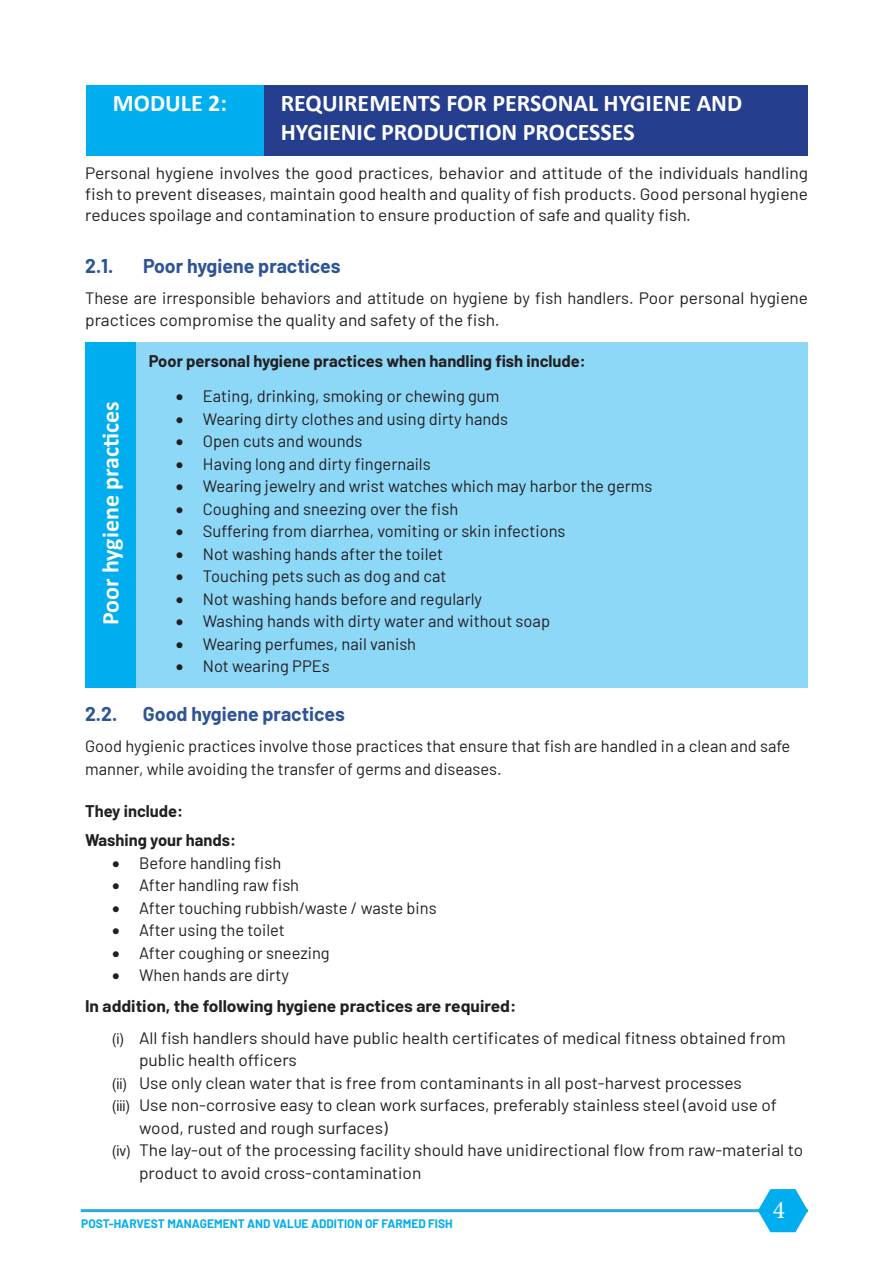
<style>
.page{position:relative;width:893px;height:1263px;background:#fff}
.page>*{position:absolute;margin:0;border:0;box-sizing:border-box;transform-origin:0 0}
.t1{font:25.5px "Minion Pro";color:#fff}
.Heading_1{font:700 24px/28.8px "Calibri";color:#fff}
.Heading_1-2{font:700 19.5px "Barlow";color:#2f5496}
.List_Paragraph{font:16.5px/22.5px "Barlow";color:#231f20}
.List_Paragraph-2{font:16.5px/22.5px "Barlow";color:#231f20;scale:1.05 1}
.t2{font:700 16.5px "Barlow";color:#231f20}
.t3{font:700 16.5px "Barlow";color:#231f20;scale:1.05 1}
.t4{font:700 12px "Barlow";color:#00aeef}
.s1{font-family:"Microsoft Sans Serif";font-size:15px}
</style>
<div class="page">
<hr style="left:81px;top:1209px;width:727px;height:3px;background:#29abe2">
<svg style="left:758px;top:1189px;width:50px;height:43px"></svg>
<div style="left:136px;top:343px;width:672px;height:345px;background:#8dd7f7"></div>
<div style="left:264px;top:85px;width:544px;height:70px;background:#253f8e"></div>
<div style="left:86px;top:85px;width:178px;height:70px;background:#00aeef"></div>
<div style="left:85px;top:343px;width:51px;height:345px;background:#00aeef"></div>
<p class="Heading_1" style="left:113px;top:89px;width:116px">MODULE 2:</p>
<p class="Heading_1" style="left:281px;top:89px;width:463px">REQUIREMENTS FOR PERSONAL HYGIENE AND<br>HYGIENIC PRODUCTION PROCESSES</p>
<p class="List_Paragraph-2" style="left:85px;top:161px;width:690px;line-height:21px;text-align:justify">Personal hygiene involves the good practices, behavior and attitude of the individuals handling fish to prevent diseases, maintain good health and quality of fish products. Good personal hygiene reduces spoilage and contamination to ensure production of safe and quality fish.</p>
<p class="Heading_1-2" style="left:85px;top:252px;width:30px">2.1.</p>
<p class="Heading_1-2" style="left:143px;top:252px;width:199px">Poor hygiene practices</p>
<p class="List_Paragraph" style="left:85px;top:285px;width:724px">These are irresponsible behaviors and attitude on hygiene by fish handlers. Poor personal hygiene practices compromise the quality and safety of the fish.</p>
<p class="Heading_1" style="left:96px;top:625px;width:225px;rotate:-90deg">Poor hygiene practices</p>
<p class="t2" style="left:149px;top:349px;width:439px">Poor personal hygiene practices when handling fish include:</p>
<p class="List_Paragraph" style="left:176px;top:383px;width:325px">• Eating, drinking, smoking or chewing gum</p>
<p class="List_Paragraph" style="left:176px;top:406px;width:334px">• Wearing dirty clothes and using dirty hands</p>
<p class="List_Paragraph" style="left:176px;top:428px;width:188px">• Open cuts and wounds</p>
<p class="List_Paragraph" style="left:176px;top:451px;width:256px">• Having long and dirty fingernails</p>
<p class="List_Paragraph" style="left:176px;top:473px;width:478px">• Wearing jewelry and wrist watches which may harbor the germs</p>
<p class="List_Paragraph" style="left:176px;top:496px;width:284px">• Coughing and sneezing over the fish</p>
<p class="List_Paragraph" style="left:176px;top:518px;width:391px">• Suffering from diarrhea, vomiting or skin infections</p>
<p class="List_Paragraph" style="left:176px;top:541px;width:269px">• Not washing hands after the toilet</p>
<p class="List_Paragraph" style="left:176px;top:563px;width:272px">• Touching pets such as dog and cat</p>
<p class="List_Paragraph" style="left:176px;top:586px;width:308px">• Not washing hands before and regularly</p>
<p class="List_Paragraph" style="left:176px;top:608px;width:376px">• Washing hands with dirty water and without soap</p>
<p class="List_Paragraph" style="left:176px;top:631px;width:242px">• Wearing perfumes, nail vanish</p>
<p class="List_Paragraph" style="left:176px;top:653px;width:155px">• Not wearing PPEs</p>
<p class="Heading_1-2" style="left:85px;top:700px;width:34px">2.2.</p>
<p class="Heading_1-2" style="left:143px;top:700px;width:203px">Good hygiene practices</p>
<p class="List_Paragraph" style="left:85px;top:734px;width:707px">Good hygienic practices involve those practices that ensure that fish are handled in a clean and safe manner, while avoiding the transfer of germs and diseases.</p>
<p class="t2" style="left:85px;top:798px;width:100px">They include:</p>
<p class="t2" style="left:85px;top:828px;width:153px">Washing your hands:</p>
<p class="List_Paragraph" style="left:112px;top:850px;width:171px">• Before handling fish</p>
<p class="List_Paragraph" style="left:112px;top:873px;width:189px">• After handling raw fish</p>
<p class="List_Paragraph" style="left:112px;top:895px;width:326px">• After touching rubbish/waste / waste bins</p>
<p class="List_Paragraph" style="left:112px;top:918px;width:174px">• After using the toilet</p>
<p class="List_Paragraph" style="left:112px;top:940px;width:219px">• After coughing or sneezing</p>
<p class="List_Paragraph" style="left:112px;top:963px;width:179px">• When hands are dirty</p>
<p class="t3" style="left:85px;top:994px;width:412px">In addition, the following hygiene practices are required:</p>
<p class="List_Paragraph-2" style="left:139px;top:1025px;width:617px;text-indent:-27px"><span class="s1">(i)</span> All fish handlers should have public health certificates of medical fitness obtained from public health officers</p>
<p class="List_Paragraph-2" style="left:112px;top:1070px;width:601px"><span class="s1">(ii)</span> Use only clean water that is free from contaminants in all post-harvest processes</p>
<p class="List_Paragraph-2" style="left:139px;top:1093px;width:609px;text-indent:-27px"><span class="s1">(iii)</span> Use non-corrosive easy to clean work surfaces, preferably stainless steel (avoid use of wood, rusted and rough surfaces)</p>
<p class="List_Paragraph-2" style="left:139px;top:1138px;width:634px;text-indent:-27px"><span class="s1">(iv)</span> The lay-out of the processing facility should have unidirectional flow from raw-material to product to avoid cross-contamination</p>
<p class="t4" style="left:81px;top:1215px;width:373px">POST-HARVEST MANAGEMENT AND VALUE ADDITION OF FARMED FISH</p>
<h1 class="t1" style="left:773px;top:1193px;width:14px">4</h1>
</div>
